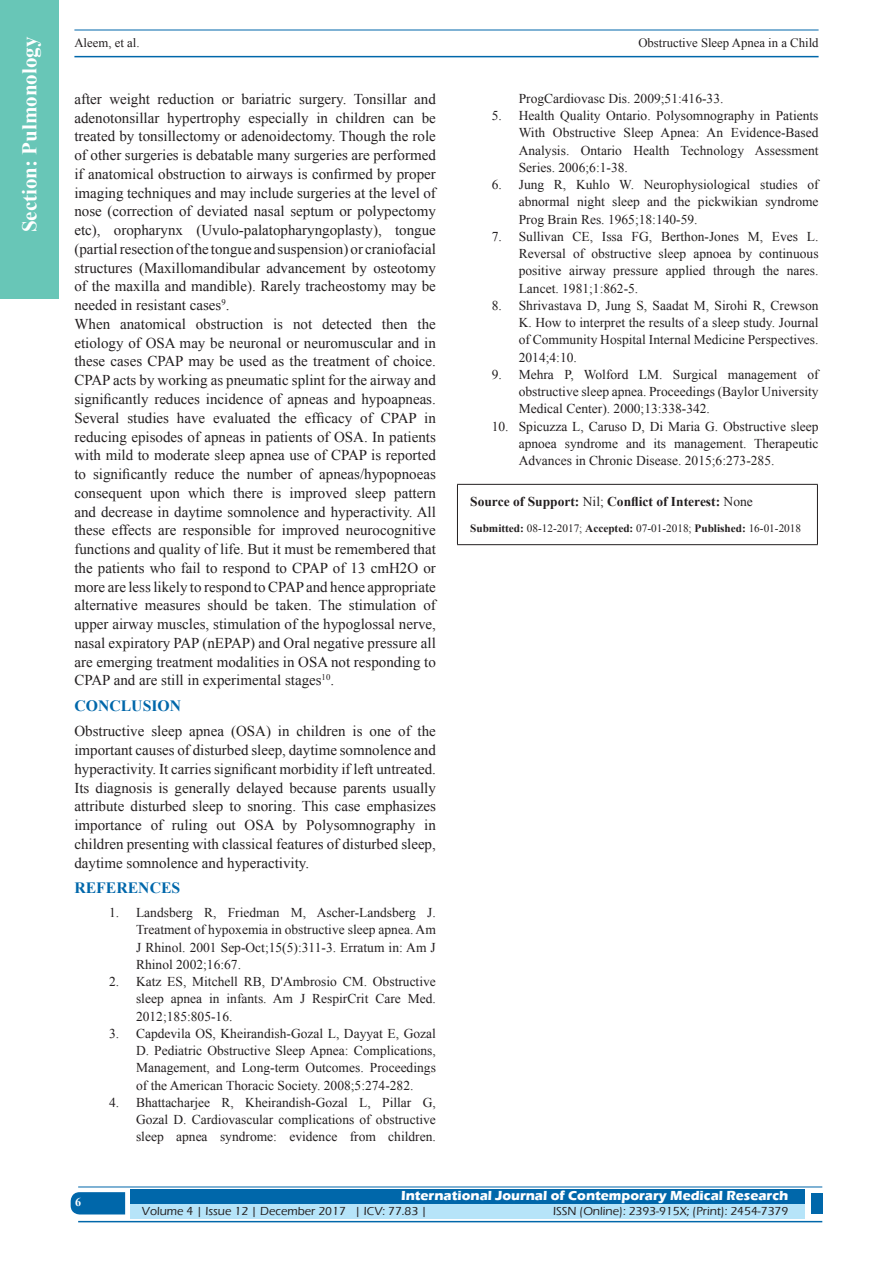
<style>
.page{position:relative;width:893px;height:1263px;background:#fff}
.page>*{position:absolute;margin:0;border:0;box-sizing:border-box;transform-origin:0 0}
.t1{font:700 21px "Times New Roman";color:#fff}
.t2{font:700 15.75px "Times New Roman";color:#0067aa}
.TX_New{font:15px/18.8px "Times New Roman";color:#231f20;text-align:justify}
.t3{font:13.5px/17.2px "Times New Roman";color:#231f20;text-align:justify}
.t4{font:700 13.5px "Eras ITC";color:#fff}
.SOS_New{font:700 13.5px "Times New Roman";color:#231f20}
.t5{font:12.75px "Times New Roman";color:#231f20}
.t6{font:500 12px "Eras ITC";color:#231f20}
.t7{font:700 12px "Times New Roman";color:#fff}
.SOS_New-2{font:11.25px "Times New Roman";color:#231f20}
.s1{font-weight:400}
.s2{font-weight:700}
</style>
<div class="page">
<hr style="left:74px;top:30px;width:745px;height:1px;background:#0067aa">
<hr style="left:74px;top:56px;width:745px;height:1px;background:#0067aa">
<svg style="left:71px;top:1192px;width:54px;height:22px"></svg>
<div style="left:130px;top:1189px;width:674px;height:15px;background:#0067aa"></div>
<div style="left:130px;top:1204px;width:674px;height:15px;background:#b6e4f9"></div>
<hr style="left:78px;top:1186px;width:744px;height:1px;background:#0067aa">
<hr style="left:78px;top:1221px;width:744px;height:1px;background:#0067aa">
<div style="left:811px;top:1193px;width:11px;height:21px;background:#0067aa"></div>
<div style="left:0;top:0;width:59px;height:298px;background:#68c6b7"></div>
<hr style="left:457px;top:484px;width:361px;height:1px;background:#231f20">
<hr style="left:457px;top:485px;width:1px;height:59px;background:#231f20">
<hr style="left:817px;top:485px;width:1px;height:59px;background:#231f20">
<hr style="left:457px;top:544px;width:361px;height:1px;background:#231f20">
<h1 class="t1" style="left:15px;top:232px;width:197px;rotate:-90deg">Section: Pulmonology</h1>
<p class="t5" style="left:74px;top:35px;width:67px">Aleem, et al.</p>
<p class="t5" style="left:638px;top:35px;width:182px">Obstructive Sleep Apnea in a Child</p>
<p class="TX_New" style="left:74px;top:89px;width:363px">after weight reduction or bariatric surgery. Tonsillar and adenotonsillar hypertrophy especially in children can be treated by tonsillectomy or adenoidectomy. Though the role of other surgeries is debatable many surgeries are performed if anatomical obstruction to airways is confirmed by proper imaging techniques and may include surgeries at the level of nose (correction of deviated nasal septum or polypectomy etc), oropharynx (Uvulo-palatopharyngoplasty), tongue (partial resection of the tongue and suspension) or craniofacial structures (Maxillomandibular advancement by osteotomy of the maxilla and mandible). Rarely tracheostomy may be needed in resistant cases<sup>9</sup>.</p>
<p class="TX_New" style="left:74px;top:314px;width:363px">When anatomical obstruction is not detected then the etiology of OSA may be neuronal or neuromuscular and in these cases CPAP may be used as the treatment of choice.<br>CPAP acts by working as pneumatic splint for the airway and significantly reduces incidence of apneas and hypoapneas.<br>Several studies have evaluated the efficacy of CPAP in reducing episodes of apneas in patients of OSA. In patients with mild to moderate sleep apnea use of CPAP is reported to significantly reduce the number of apneas/hypopnoeas consequent upon which there is improved sleep pattern and decrease in daytime somnolence and hyperactivity. All these effects are responsible for improved neurocognitive functions and quality of life. But it must be remembered that the patients who fail to respond to CPAP of 13 cmH2O or more are less likely to respond to CPAP and hence appropriate alternative measures should be taken. The stimulation of upper airway muscles, stimulation of the hypoglossal nerve, nasal expiratory PAP (nEPAP) and Oral negative pressure all are emerging treatment modalities in OSA not responding to CPAP and are still in experimental stages<sup>10</sup>.</p>
<h1 class="t2" style="left:74px;top:695px;width:108px">CONCLUSION</h1>
<p class="TX_New" style="left:74px;top:722px;width:363px">Obstructive sleep apnea (OSA) in children is one of the important causes of disturbed sleep, daytime somnolence and hyperactivity. It carries significant morbidity if left untreated.<br>Its diagnosis is generally delayed because parents usually attribute disturbed sleep to snoring. This case emphasizes importance of ruling out OSA by Polysomnography in children presenting with classical features of disturbed sleep, daytime somnolence and hyperactivity.</p>
<h1 class="t2" style="left:74px;top:877px;width:107px">REFERENCES</h1>
<p class="t3" style="left:136px;top:904px;width:301px;text-indent:-27px">1. Landsberg R, Friedman M, Ascher-Landsberg J.<br>Treatment of hypoxemia in obstructive sleep apnea. Am J Rhinol. 2001 Sep-Oct;15(5):311-3. Erratum in: Am J Rhinol 2002;16:67.</p>
<p class="t3" style="left:136px;top:973px;width:301px;text-indent:-27px">2. Katz ES, Mitchell RB, D'Ambrosio CM. Obstructive sleep apnea in infants. Am J RespirCrit Care Med.<br>2012;185:805-16.</p>
<p class="t3" style="left:136px;top:1024px;width:301px;text-indent:-27px">3. Capdevila OS, Kheirandish-Gozal L, Dayyat E, Gozal D. Pediatric Obstructive Sleep Apnea: Complications, Management, and Long-term Outcomes. Proceedings of the American Thoracic Society. 2008;5:274-282.</p>
<p class="t3" style="left:136px;top:1093px;width:301px;text-indent:-27px">4. Bhattacharjee R, Kheirandish-Gozal L, Pillar G, Gozal D. Cardiovascular complications of obstructive sleep apnea syndrome: evidence from children.</p>
<p class="t3" style="left:519px;top:90px;width:206px">ProgCardiovasc Dis. 2009;51:416-33.</p>
<p class="t3" style="left:519px;top:107px;width:301px;text-indent:-27px">5. Health Quality Ontario. Polysomnography in Patients With Obstructive Sleep Apnea: An Evidence-Based Analysis. Ontario Health Technology Assessment Series. 2006;6:1-38.</p>
<p class="t3" style="left:519px;top:176px;width:301px;text-indent:-27px">6. Jung R, Kuhlo W. Neurophysiological studies of abnormal night sleep and the pickwikian syndrome Prog Brain Res. 1965;18:140-59.</p>
<p class="t3" style="left:519px;top:228px;width:301px;text-indent:-27px">7. Sullivan CE, Issa FG, Berthon-Jones M, Eves L.<br>Reversal of obstructive sleep apnoea by continuous positive airway pressure applied through the nares.<br>Lancet. 1981;1:862-5.</p>
<p class="t3" style="left:519px;top:297px;width:301px;text-indent:-27px">8. Shrivastava D, Jung S, Saadat M, Sirohi R, Crewson K. How to interpret the results of a sleep study. Journal of Community Hospital Internal Medicine Perspectives.<br>2014;4:10.</p>
<p class="t3" style="left:519px;top:366px;width:301px;text-indent:-27px">9. Mehra P, Wolford LM. Surgical management of obstructive sleep apnea. Proceedings (Baylor University Medical Center). 2000;13:338-342.</p>
<p class="t3" style="left:519px;top:417px;width:301px;text-indent:-27px">10. Spicuzza L, Caruso D, Di Maria G. Obstructive sleep apnoea syndrome and its management. Therapeutic Advances in Chronic Disease. 2015;6:273-285.</p>
<p class="SOS_New" style="left:470px;top:493px;width:284px">Source of Support: <span class="s1">Nil;</span> Conflict of Interest: <span class="s1">None</span></p>
<p class="SOS_New-2" style="left:470px;top:521px;width:332px"><span class="s2">Submitted:</span> 08-12-2017; <span class="s2">Accepted:</span> 07-01-2018; <span class="s2">Published:</span> 16-01-2018</p>
<h4 class="t7" style="left:75px;top:1194px;width:7px">6</h4>
<p class="t4" style="left:401px;top:1188px;width:389px">International Journal of Contemporary Medical Research</p>
<p class="t6" style="left:142px;top:1204px;width:287px">Volume 4 | Issue 12 | December 2017 | ICV: 77.83 |</p>
<p class="t6" style="left:553px;top:1204px;width:237px">ISSN (Online): 2393-915X; (Print): 2454-7379</p>
</div>
